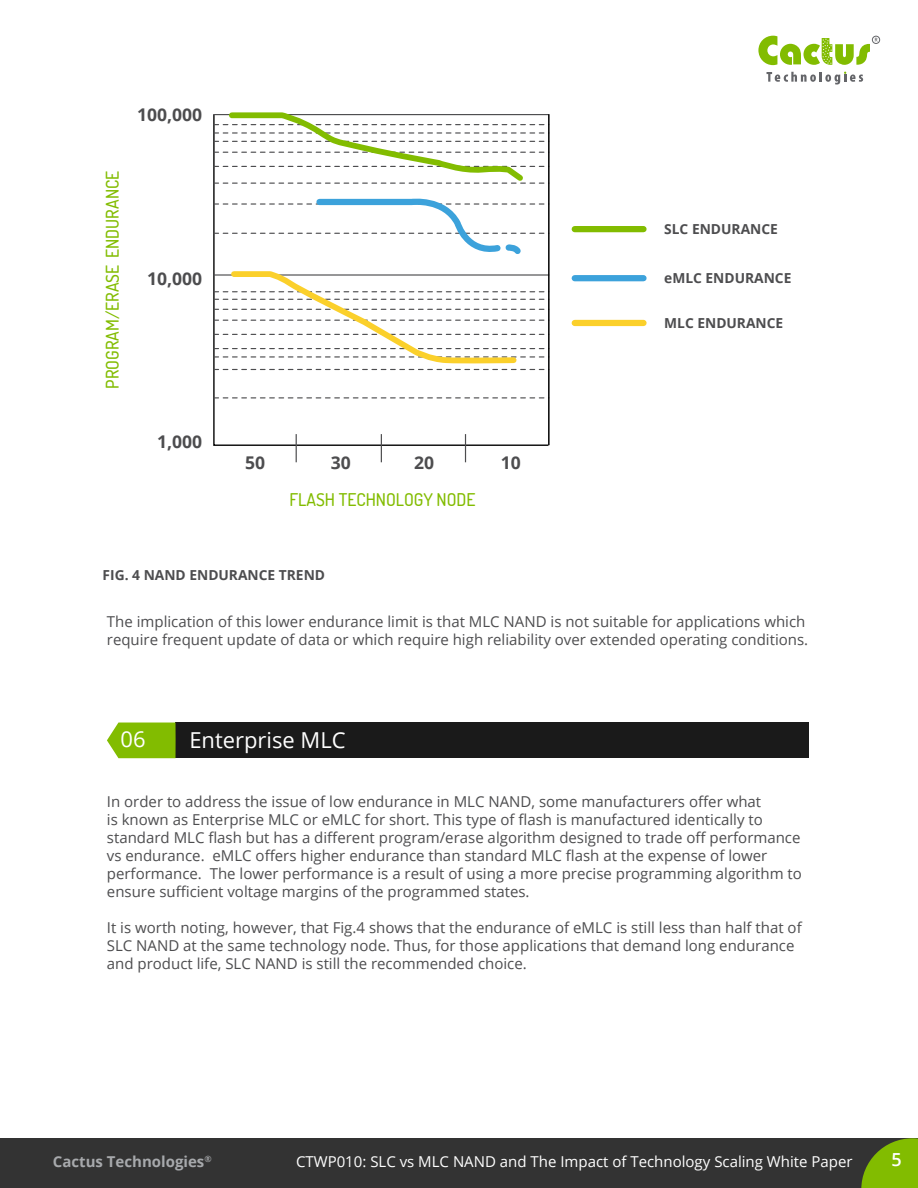
<style>
.page{position:relative;width:918px;height:1188px;background:#fff}
.page>*{position:absolute;margin:0;border:0;box-sizing:border-box;transform-origin:0 0}
.t1{font:21.9px "Open Sans";color:#fff}
.t2{font:600 18px "Open Sans";color:#fff}
.t3{font:500 17.55px "Dosis";color:#82bc00}
.t4{font:700 17.55px "Open Sans";color:#4d4d4f}
.t5{font:15px/18px "Open Sans";color:#4d4d4f}
.t6{font:15px "Open Sans";color:#fff}
.t7{font:700 15px "Open Sans";color:#a7a9ac}
.t8{font:700 13.8px "Open Sans";color:#4d4d4f}
.t9{font:600 8.7px "Open Sans";color:#a7a9ac}
</style>
<div class="page">
<div style="left:0;top:1138px;width:918px;height:50px;background:#333"></div>
<svg style="left:861px;top:1138px;width:57px;height:50px"></svg>
<svg style="left:767px;top:72px;width:96px;height:13px"></svg>
<svg style="left:758px;top:36px;width:120px;height:29px"></svg>
<div style="left:872px;top:36px;width:8px;height:8px;border:1px solid #646569;border-radius:50%"></div>
<svg style="left:213px;top:114px;width:337px;height:333px"></svg>
<div style="left:575px;top:226px;width:69px;height:6px;background:#82bc00"></div>
<div style="left:575px;top:275px;width:69px;height:6px;background:#3ca2db"></div>
<div style="left:575px;top:320px;width:69px;height:6px;background:#fbd02b"></div>
<svg style="left:214px;top:397px;width:334px;height:1px"></svg>
<hr style="left:548px;top:114px;width:2px;height:331px;background:#000">
<svg style="left:214px;top:112px;width:335px;height:74px"></svg>
<svg style="left:296px;top:434px;width:1px;height:28px"></svg>
<svg style="left:381px;top:434px;width:1px;height:28px"></svg>
<svg style="left:465px;top:434px;width:1px;height:28px"></svg>
<svg style="left:214px;top:268px;width:335px;height:102px"></svg>
<svg style="left:214px;top:196px;width:335px;height:64px"></svg>
<div style="left:176px;top:723px;width:633px;height:35px;background:#1a1a1a"></div>
<svg style="left:107px;top:723px;width:69px;height:35px;background:#8bc014"></svg>
<p class="t4" style="left:137px;top:102px;width:67px">100,000</p>
<p class="t3" style="left:101px;top:389px;width:219px;rotate:-90deg">PROGRAM/ERASE ENDURANCE</p>
<p class="t4" style="left:147px;top:266px;width:57px">10,000</p>
<p class="t4" style="left:157px;top:429px;width:47px">1,000</p>
<p class="t4" style="left:245px;top:450px;width:22px">50</p>
<p class="t4" style="left:331px;top:450px;width:22px">30</p>
<p class="t4" style="left:414px;top:450px;width:22px">20</p>
<p class="t4" style="left:501px;top:450px;width:22px">10</p>
<p class="t3" style="left:290px;top:488px;width:187px">FLASH TECHNOLOGY NODE</p>
<p class="t8" style="left:103px;top:566px;width:224px">FIG. 4 NAND ENDURANCE TREND</p>
<p class="t8" style="left:664px;top:219px;width:115px">SLC ENDURANCE</p>
<p class="t8" style="left:664px;top:268px;width:129px">eMLC ENDURANCE</p>
<p class="t8" style="left:664px;top:313px;width:121px">MLC ENDURANCE</p>
<p class="t5" style="left:107px;top:612px;width:703px">The implication of this lower endurance limit is that MLC NAND is not suitable for applications which require frequent update of data or which require high reliability over extended operating conditions.</p>
<h1 class="t1" style="left:121px;top:725px;width:27px">06</h1>
<h1 class="t1" style="left:189px;top:725px;width:158px">Enterprise MLC</h1>
<p class="t5" style="left:107px;top:793px;width:697px">In order to address the issue of low endurance in MLC NAND, some manufacturers offer what<br>is known as Enterprise MLC or eMLC for short. This type of flash is manufactured identically to standard MLC flash but has a different program/erase algorithm designed to trade off performance vs endurance. eMLC offers higher endurance than standard MLC flash at the expense of lower performance. The lower performance is a result of using a more precise programming algorithm to ensure sufficient voltage margins of the programmed states.</p>
<p class="t5" style="left:107px;top:919px;width:696px">It is worth noting, however, that Fig.4 shows that the endurance of eMLC is still less than half that of<br>SLC NAND at the same technology node. Thus, for those applications that demand long endurance and product life, SLC NAND is still the recommended choice.</p>
<p class="t9" style="left:204px;top:1152px;width:9px">®</p>
<p class="t2" style="left:891px;top:1148px;width:12px">5</p>
<p class="t7" style="left:53px;top:1151px;width:153px">Cactus Technologies</p>
<p class="t6" style="left:296px;top:1151px;width:558px">CTWP010: SLC vs MLC NAND and The Impact of Technology Scaling White Paper</p>
</div>
